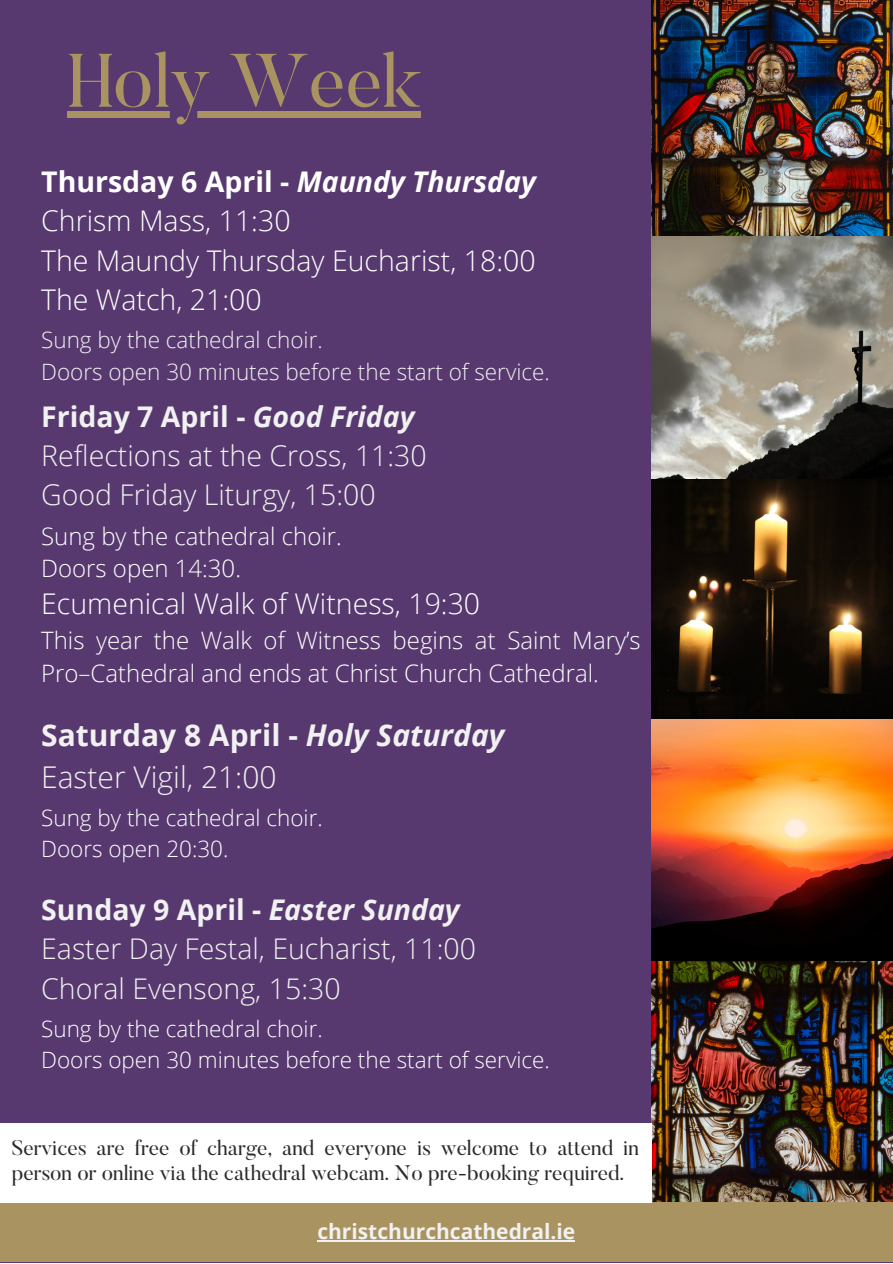
<style>
.page{position:relative;width:893px;height:1264px;background:#fff}
.page>*{position:absolute;margin:0;border:0;box-sizing:border-box;transform-origin:0 0}
.t1{font:75px "Butler";color:#a99461}
.t2{font:300 30px/41.5px "Open Sans";color:#f1f1f1}
.t3{font:300 28.5px/39.3px "Open Sans";color:#f1f1f1}
.t4{font:300 28.5px/39.3px "Open Sans";color:#fff}
.t5{font:300 24px/32.5px "Open Sans";color:#fff}
.t6{font:300 22.5px/31.5px "Open Sans";color:#fff}
.t7{font:300 22.5px/31.5px "Open Sans";color:#f1f1f1}
.t8{font:21px/24.8px "Butler";color:#2c2b2b}
.t9{font:700 21px "Open Sans";color:#f1f1f1}
.s1{font-weight:700}
.s2{font-weight:700;font-style:italic}
</style>
<div class="page">
<div style="left:0;top:0;width:892px;height:1262px;background:#57396f"></div>
<img style="left:651px;top:241px;width:241px;height:961px">
<img style="left:651px;top:0;width:241px;height:241px">
<div style="left:0;top:1202px;width:892px;height:60px;background:#a99461"></div>
<div style="left:0;top:1123px;width:651px;height:79px;background:#fff"></div>
<div style="left:68px;top:111px;width:353px;height:7px;background:#a99461"></div>
<hr style="left:317px;top:1240px;width:258px;height:1px;background:#f1f1f1">
<h1 class="t1" style="left:68px;top:52px;width:354px">Holy Week</h1>
<p class="t4" style="left:41px;top:161px;width:496px"><span class="s1">Thursday 6 April -</span> <span class="s2">Maundy Thursday<br></span>Chrism Mass, 11:30<br>The Maundy Thursday Eucharist, 18:00<br>The Watch, 21:00</p>
<p class="t7" style="left:41px;top:324px;width:510px">Sung by the cathedral choir.<br>Doors open 30 minutes before the start of service.</p>
<p class="t3" style="left:41px;top:396px;width:387px"><span class="s1">Friday 7 April -</span> <span class="s2">Good Friday<br></span>Reflections at the Cross, 11:30<br>Good Friday Liturgy, 15:00</p>
<p class="t5" style="left:41px;top:519px;width:302px">Sung by the cathedral choir.<br>Doors open 14:30.</p>
<p class="t4" style="left:41px;top:583px;width:440px">Ecumenical Walk of Witness, 19:30</p>
<p class="t5" style="left:41px;top:623px;width:601px">This year the Walk of Witness begins at Saint Mary’s<br>Pro–Cathedral and ends at Christ Church Cathedral.</p>
<p class="t2" style="left:41px;top:713px;width:464px"><span class="s1">Saturday 8 April -</span> <span class="s2">Holy Saturday<br></span>Easter Vigil, 21:00</p>
<p class="t6" style="left:41px;top:801px;width:283px">Sung by the cathedral choir.<br>Doors open 20:30.</p>
<p class="t3" style="left:41px;top:889px;width:436px"><span class="s1">Sunday 9 April -</span> <span class="s2">Easter Sunday<br></span>Easter Day Festal, Eucharist, 11:00<br>Choral Evensong, 15:30</p>
<p class="t6" style="left:41px;top:1012px;width:510px">Sung by the cathedral choir.<br>Doors open 30 minutes before the start of service.</p>
<p class="t8" style="left:12px;top:1137px;width:628px">Services are free of charge, and everyone is welcome to attend in person or online via the cathedral webcam. No pre-booking required.</p>
<p class="t9" style="left:317px;top:1216px;width:259px">christchurchcathedral.ie</p>
</div>
